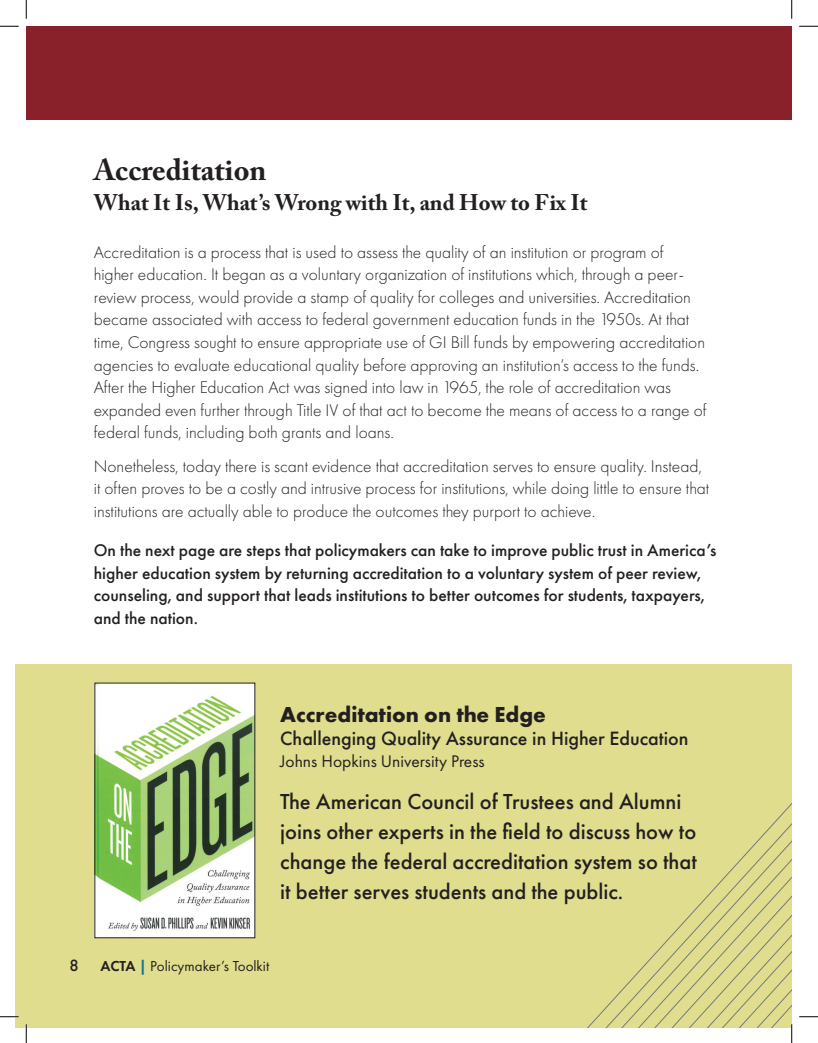
<style>
.page{position:relative;width:818px;height:1043px;background:#fff}
.page>*{position:absolute;margin:0;border:0;box-sizing:border-box;transform-origin:0 0}
.Footnote_Text{font:700 30px "Adobe Caslon Pro";color:#231f20}
.t1{font:500 22.5px/30px "Futura PT";color:#231f20}
.Footnote_Text-2{font:700 22.5px "Adobe Caslon Pro";color:#231f20}
.t2{font:700 22.5px "Futura PT";color:#231f20}
.t3{font:500 20px "Futura PT";color:#231f20}
.Footnote_Text-3{font:300 17.5px/22.5px "Futura PT";color:#231f20}
.Footnote_Text-4{font:500 17.5px/22.5px "Futura PT";color:#231f20}
.t4{font:17.5px "Futura PT";color:#231f20}
.Footnote_Text-5{font:15px "Futura PT";color:#231f20}
.t5{font:600 15px "Futura PT";color:#231f20}
.t6{font:500 15px "Futura";color:#231f20}
.s1{font-weight:600}
.s2{font-weight:800;color:#10758f}
</style>
<div class="page">
<div style="left:27px;top:27px;width:764px;height:93px;background:#882129"></div>
<div style="left:15px;top:663px;width:776px;height:364px;background:#e0de8e"></div>
<img style="left:97px;top:685px;width:156px;height:251px">
<svg style="left:0;top:25px;width:19px;height:2px"></svg>
<svg style="left:799px;top:25px;width:19px;height:2px"></svg>
<svg style="left:0;top:1016px;width:19px;height:1px"></svg>
<svg style="left:25px;top:0;width:2px;height:19px"></svg>
<svg style="left:25px;top:1024px;width:2px;height:18px"></svg>
<svg style="left:791px;top:0;width:1px;height:19px"></svg>
<svg style="left:589px;top:865px;width:229px;height:177px"></svg>
<p class="Footnote_Text" style="left:94px;top:152px;width:174px">Accreditation</p>
<p class="Footnote_Text-2" style="left:94px;top:189px;width:495px">What It Is, What’s Wrong with It, and How to Fix It</p>
<p class="Footnote_Text-3" style="left:94px;top:241px;width:614px">Accreditation is a process that is used to assess the quality of an institution or program of higher education. It began as a voluntary organization of institutions which, through a peer&shy;review process, would provide a stamp of quality for colleges and universities. Accreditation became associated with access to federal government education funds in the 1950s. At that time, Congress sought to ensure appropriate use of GI Bill funds by empowering accreditation agencies to evaluate educational quality before approving an institution’s access to the funds.<br>After the Higher Education Act was signed into law in 1965, the role of accreditation was expanded even further through Title IV of that act to become the means of access to a range of federal funds, including both grants and loans.</p>
<p class="Footnote_Text-3" style="left:94px;top:455px;width:617px">Nonetheless, today there is scant evidence that accreditation serves to ensure quality. Instead, it often proves to be a costly and intrusive process for institutions, while doing little to ensure that institutions are actually able to produce the outcomes they purport to achieve.</p>
<p class="Footnote_Text-4" style="left:94px;top:539px;width:624px">On the next page are steps that policymakers can take to improve public trust in America’s higher education system by returning accreditation to a voluntary system of peer review, counseling, and support that leads institutions to better outcomes for students, taxpayers, and the nation.</p>
<p class="t2" style="left:280px;top:700px;width:267px">Accreditation on the Edge</p>
<p class="t3" style="left:280px;top:726px;width:409px">Challenging Quality Assurance in Higher Education</p>
<p class="t4" style="left:280px;top:751px;width:206px">Johns Hopkins University Press</p>
<p class="t1" style="left:280px;top:786px;width:418px">The American Council of Trustees and Alumni joins other experts in the field to discuss how to change the federal accreditation system so that it better serves students and the public.</p>
<p class="t5" style="left:102px;top:955px;width:37px">ACTA</p>
<p class="Footnote_Text-5" style="left:173px;top:955px;width:55px">cma ’</p>
<p class="Footnote_Text-5" style="left:255px;top:955px;width:17px">lkit</p>
<p class="t6" style="left:69px;top:955px;width:11px">8</p>
<p class="Footnote_Text-5" style="left:101px;top:956px;width:170px"><span class="s1">ACTA</span> <span class="s2">|</span> Policymaker’s Toolkit</p>
</div>
